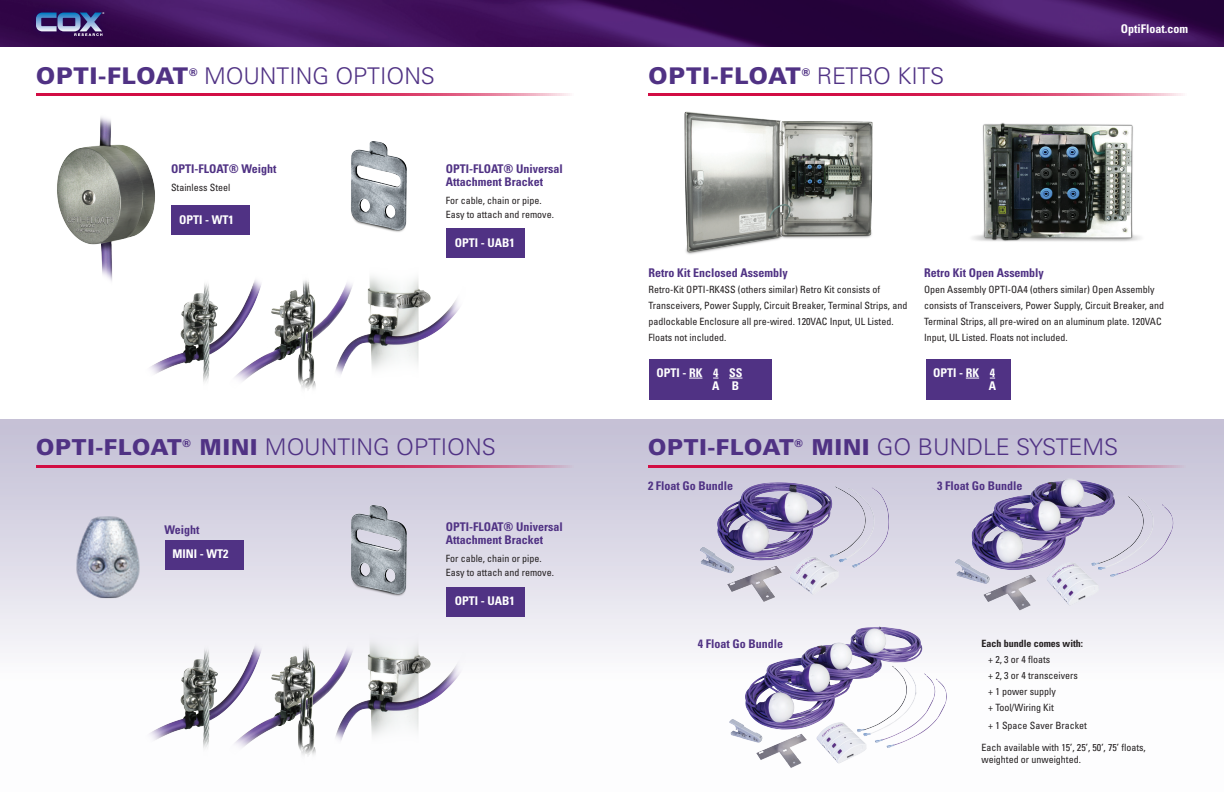
<style>
.page{position:relative;width:1224px;height:792px;background:#fff}
.page>*{position:absolute;margin:0;border:0;box-sizing:border-box;transform-origin:0 0}
.t1{font:300 23px "Univers";color:#503284}
.t2{font:900 23px "Univers";letter-spacing:.04em;color:#503284}
.t3{font:700 condensed 12px/13px "Univers";color:#503284}
.t4{font:700 condensed 12px/13.4px "Univers";color:#fff;text-align:right}
.t5{font:condensed 10px/16px "Univers";color:#231f20}
.t6{font:700 condensed 10px "Univers";color:#231f20}
.t7{font:700 2.6px "Helvetica";color:#fff}
.s1{font-weight:900}
.s2{font-weight:900;font-size:22px}
.s3{font-weight:300}
</style>
<div class="page">
<div style="left:0;top:419px;width:1224px;height:373px;background:linear-gradient(to bottom,#c5c1d7,#fff)"></div>
<div style="left:649px;top:359px;width:123px;height:40px;background:#503284"></div>
<svg style="left:689px;top:378px;width:13px;height:1px"></svg>
<svg style="left:729px;top:378px;width:13px;height:1px"></svg>
<div style="left:926px;top:359px;width:84px;height:40px;background:#503284"></div>
<svg style="left:966px;top:378px;width:13px;height:1px"></svg>
<div style="left:172px;top:205px;width:78px;height:30px;background:#503284"></div>
<div style="left:446px;top:228px;width:79px;height:30px;background:#503284"></div>
<div style="left:446px;top:587px;width:79px;height:30px;background:#503284"></div>
<img style="left:57px;top:117px;width:115px;height:164px">
<img style="left:351px;top:141px;width:56px;height:91px">
<img style="left:324px;top:492px;width:117px;height:130px">
<img style="left:135px;top:267px;width:325px;height:123px">
<img style="left:135px;top:633px;width:331px;height:136px">
<img style="left:50px;top:492px;width:121px;height:129px">
<div style="left:165px;top:540px;width:79px;height:30px;background:#503284"></div>
<img style="left:0;top:0;width:1224px;height:47px">
<hr style="left:36px;top:93px;width:540px;height:3px;background:#d20d44">
<hr style="left:36px;top:465px;width:540px;height:3px;background:#d20d44">
<hr style="left:648px;top:93px;width:540px;height:3px;background:#d20d44">
<img style="left:684px;top:111px;width:189px;height:143px">
<img style="left:972px;top:122px;width:169px;height:120px">
<div style="left:29px;top:6px;width:81px;height:36px;background:#2f0548"></div>
<svg style="left:36px;top:13px;width:66px;height:23px"></svg>
<hr style="left:648px;top:465px;width:540px;height:3px;background:#d20d44">
<img style="left:938px;top:455px;width:280px;height:187px">
<img style="left:714px;top:619px;width:266px;height:173px">
<img style="left:682px;top:454px;width:253px;height:169px">
<p class="t7" style="left:102px;top:11px;width:3px">®</p>
<h1 class="t1" style="left:36px;top:62px;width:401px"><span class="s1">OPTI-FLOAT</span><sup>®</sup> MOUNTING OPTIONS</h1>
<p class="t3" style="left:171px;top:162px;width:107px">OPTI-FLOAT® Weight</p>
<p class="t5" style="left:171px;top:179px;width:61px">Stainless Steel</p>
<p class="t4" style="left:179px;top:213px;width:56px">OPTI - WT1</p>
<p class="t3" style="left:446px;top:162px;width:119px">OPTI-FLOAT® Universal<br>Attachment Bracket</p>
<p class="t5" style="left:446px;top:193px;width:110px;line-height:14px">For cable, chain or pipe.<br>Easy to attach and remove.</p>
<p class="t4" style="left:455px;top:236px;width:61px">OPTI - UAB1</p>
<h1 class="t1" style="left:36px;top:433px;width:461px"><span class="s2">OPTI-FLOAT</span><sup>®</sup> <span class="s2">MINI</span> MOUNTING OPTIONS</h1>
<p class="t3" style="left:165px;top:523px;width:37px">Weight</p>
<p class="t4" style="left:173px;top:547px;width:57px">MINI - WT2</p>
<p class="t3" style="left:446px;top:521px;width:119px">OPTI-FLOAT® Universal<br>Attachment Bracket</p>
<p class="t5" style="left:446px;top:552px;width:110px;line-height:14px">For cable, chain or pipe.<br>Easy to attach and remove.</p>
<p class="t4" style="left:455px;top:594px;width:61px">OPTI - UAB1</p>
<h1 class="t2" style="left:648px;top:61px;width:297px">OPTI-FLOAT<sup>®</sup> <span class="s3">RETRO KITS</span></h1>
<p class="t4" style="left:1121px;top:22px;width:69px">OptiFloat.com</p>
<p class="t3" style="left:648px;top:266px;width:141px">Retro Kit Enclosed Assembly</p>
<p class="t5" style="left:648px;top:281px;width:260px">Retro-Kit OPTI-RK4SS (others similar) Retro Kit consists of Transceivers, Power Supply, Circuit Breaker, Terminal Strips, and padlockable Enclosure all pre-wired. 120VAC Input, UL Listed.<br>Floats not included.</p>
<p class="t4" style="left:656px;top:366px;width:87px">OPTI - RK 4 SS<br>A B</p>
<p class="t4" style="left:933px;top:366px;width:65px">OPTI - RK 4<br>A</p>
<p class="t3" style="left:924px;top:267px;width:121px">Retro Kit Open Assembly</p>
<p class="t5" style="left:924px;top:282px;width:242px">Open Assembly OPTI-OA4 (others similar) Open Assembly consists of Transceivers, Power Supply, Circuit Breaker, and Terminal Strips, all pre-wired on an aluminum plate. 120VAC Input, UL Listed. Floats not included.</p>
<h1 class="t1" style="left:648px;top:433px;width:472px"><span class="s2">OPTI-FLOAT</span><sup>®</sup> <span class="s2">MINI</span> GO BUNDLE SYSTEMS</h1>
<p class="t3" style="left:648px;top:480px;width:87px">2 Float Go Bundle</p>
<p class="t3" style="left:937px;top:480px;width:87px">3 Float Go Bundle</p>
<p class="t3" style="left:698px;top:637px;width:87px">4 Float Go Bundle</p>
<p class="t6" style="left:981px;top:637px;width:103px">Each bundle comes with:</p>
<p class="t5" style="left:988px;top:651px;width:91px">+ 2, 3 or 4 floats<br>+ 2, 3 or 4 transceivers + 1 power supply<br>+ Tool/Wiring Kit</p>
<p class="t5" style="left:988px;top:717px;width:100px">+ 1 Space Saver Bracket</p>
<p class="t5" style="left:981px;top:741px;width:166px;line-height:12px">Each available with 15’, 25’, 50’, 75’ floats, weighted or unweighted.</p>
</div>
